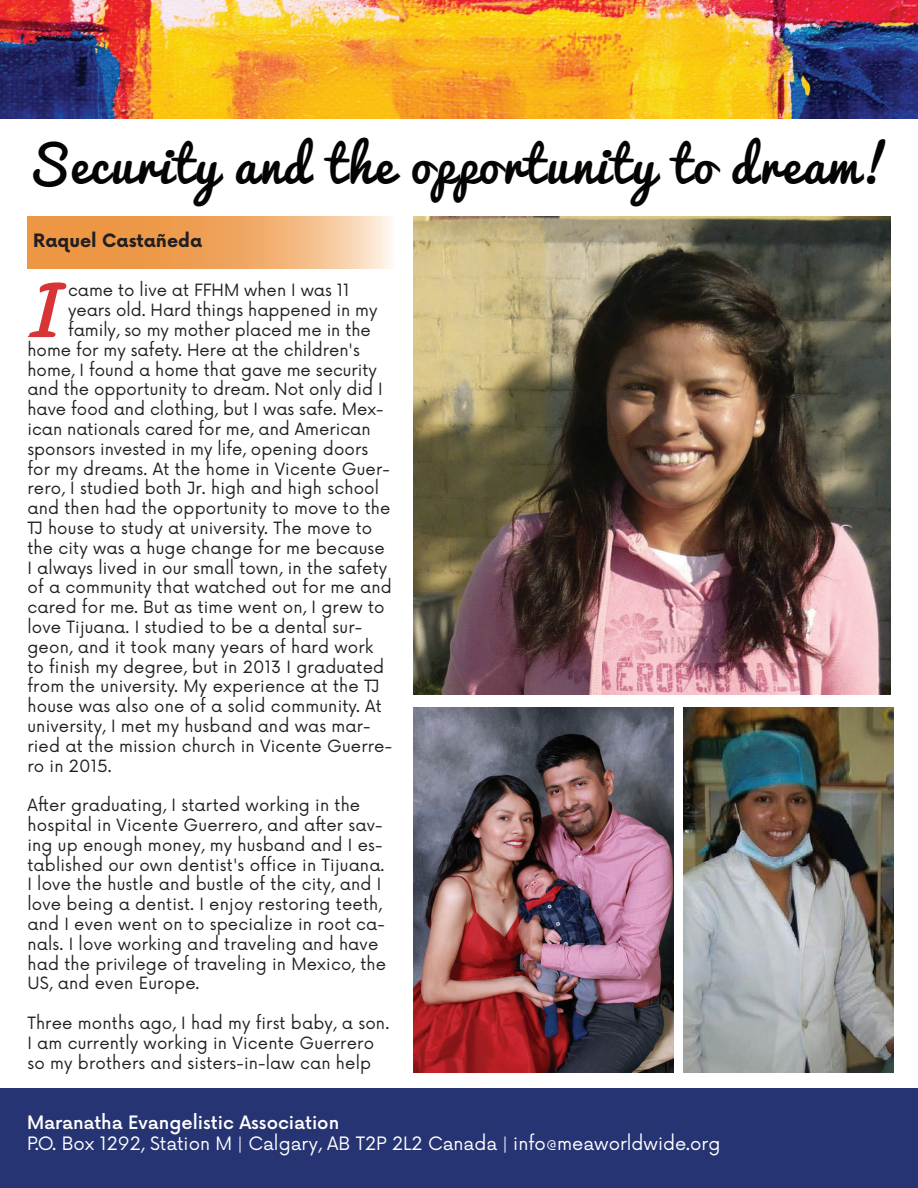
<style>
.page{position:relative;width:918px;height:1188px;background:#fff}
.page>*{position:absolute;margin:0;border:0;box-sizing:border-box;transform-origin:0 0}
.t1{font:63.45px "Pacifico";color:#d83435}
.t2{font:49.5px "Pacifico";letter-spacing:.04em;color:#040503}
.t3{font:18px "Now Alt";color:#fff}
.t4{font:500 18px "Now Alt";color:#fff}
.t5{font:700 18px "Now";color:#231f20}
.t6{font:16.5px/19.8px "Now";letter-spacing:.01em;color:#231f20}
</style>
<div class="page">
<img style="left:0;top:0;width:918px;height:119px">
<div style="left:0;top:1088px;width:918px;height:100px;background:#263473"></div>
<svg style="left:27px;top:216px;width:365px;height:52px;background:#f1ac6b"></svg>
<img style="left:413px;top:216px;width:478px;height:478px">
<img style="left:413px;top:707px;width:261px;height:365px">
<img style="left:683px;top:707px;width:210px;height:365px">
<h2 class="t2" style="left:27px;top:138px;width:864px">Security and the opportunity to dream!</h2>
<p class="t5" style="left:33px;top:227px;width:170px">Raquel Castañeda</p>
<h1 class="t1" style="left:31px;top:277px;width:28px">I</h1>
<p class="t6" style="left:68px;top:279px;width:283px">came to live at FFHM when I was 11</p>
<p class="t6" style="left:68px;top:299px;width:311px">years old. Hard things happened in my</p>
<p class="t6" style="left:68px;top:319px;width:304px">family, so my mother placed me in the</p>
<p class="t6" style="left:27px;top:339px;width:334px">home for my safety. Here at the children's</p>
<p class="t6" style="left:27px;top:359px;width:351px">home, I found a home that gave me security</p>
<p class="t6" style="left:27px;top:378px;width:357px">and the opportunity to dream. Not only did I</p>
<p class="t6" style="left:27px;top:398px;width:358px">have food and clothing, but I was safe. Mex-</p>
<p class="t6" style="left:27px;top:418px;width:345px">ican nationals cared for me, and American</p>
<p class="t6" style="left:27px;top:438px;width:343px">sponsors invested in my life, opening doors</p>
<p class="t6" style="left:27px;top:458px;width:364px">for my dreams. At the home in Vicente Guer-</p>
<p class="t6" style="left:27px;top:477px;width:353px">rero, I studied both Jr. high and high school</p>
<p class="t6" style="left:27px;top:497px;width:365px">and then had the opportunity to move to the</p>
<p class="t6" style="left:27px;top:517px;width:346px">TJ house to study at university. The move to</p>
<p class="t6" style="left:27px;top:537px;width:359px">the city was a huge change for me because</p>
<p class="t6" style="left:27px;top:557px;width:361px">I always lived in our small town, in the safety</p>
<p class="t6" style="left:27px;top:576px;width:366px">of a community that watched out for me and</p>
<p class="t6" style="left:27px;top:596px;width:359px">cared for me. But as time went on, I grew to</p>
<p class="t6" style="left:27px;top:616px;width:336px">love Tijuana. I studied to be a dental sur-</p>
<p class="t6" style="left:27px;top:636px;width:347px">geon, and it took many years of hard work</p>
<p class="t6" style="left:27px;top:656px;width:358px">to finish my degree, but in 2013 I graduated</p>
<p class="t6" style="left:27px;top:675px;width:354px">from the university. My experience at the TJ</p>
<p class="t6" style="left:27px;top:695px;width:356px">house was also one of a solid community. At</p>
<p class="t6" style="left:27px;top:715px;width:345px">university, I met my husband and was mar-</p>
<p class="t6" style="left:27px;top:735px;width:366px">ried at the mission church in Vicente Guerre-</p>
<p class="t6" style="left:27px;top:755px;width:86px">ro in 2015.</p>
<p class="t6" style="left:27px;top:794px;width:360px">After graduating, I started working in the hospital in Vicente Guerrero, and after sav&shy;ing up enough money, my husband and I es&shy;tablished our own dentist's office in Tijuana.<br>I love the hustle and bustle of the city, and I love being a dentist. I enjoy restoring teeth, and I even went on to specialize in root ca&shy;nals. I love working and traveling and have had the privilege of traveling in Mexico, the US, and even Europe.</p>
<p class="t6" style="left:27px;top:1012px;width:363px">Three months ago, I had my first baby, a son.<br>I am currently working in Vicente Guerrero so my brothers and sisters-in-law can help</p>
<p class="t4" style="left:27px;top:1108px;width:314px">Maranatha Evangelistic Association</p>
<p class="t3" style="left:27px;top:1129px;width:695px">P.O. Box 1292, Station M | Calgary, AB T2P 2L2 Canada | info@meaworldwide.org</p>
</div>
